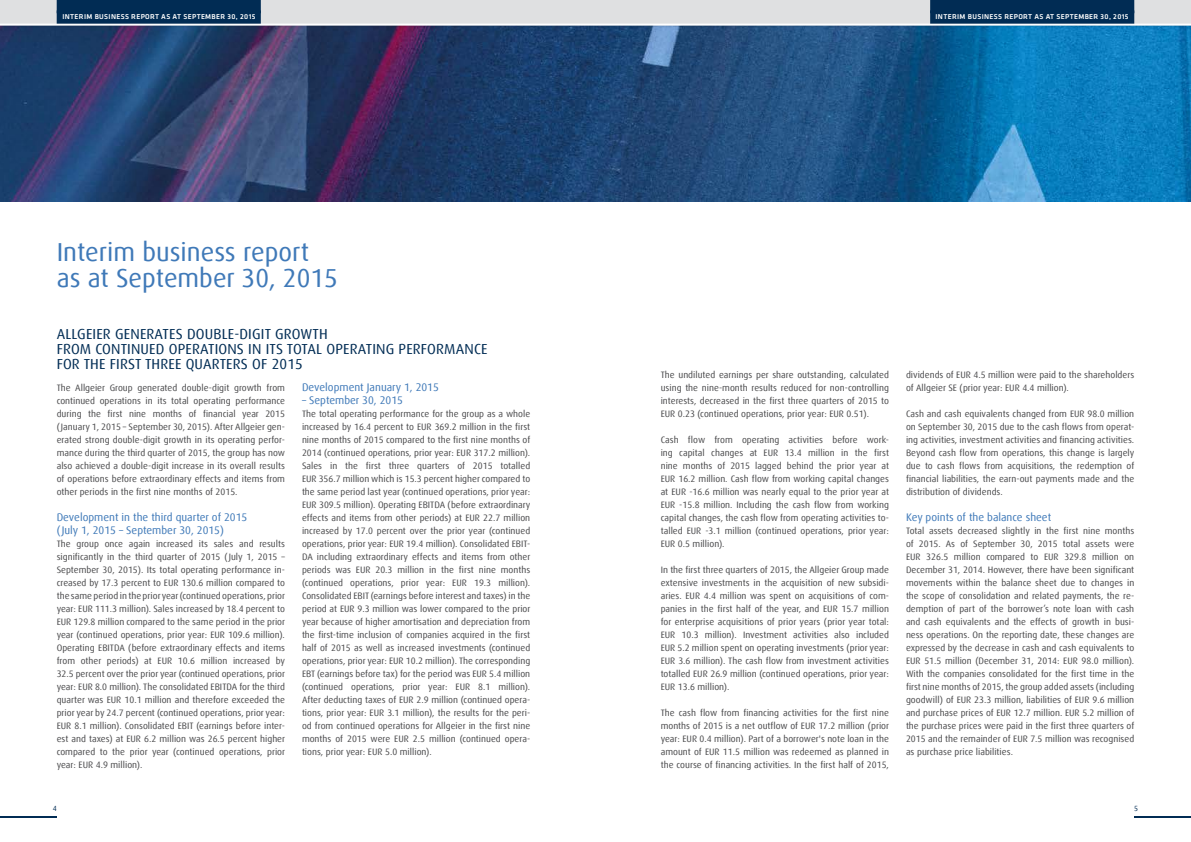
<style>
.page{position:relative;width:1191px;height:842px;background:#fff}
.page>*{position:absolute;margin:0;border:0;box-sizing:border-box;transform-origin:0 0}
.t1{font:26px/26px "Dax Offc";color:#3f79b8}
.t2{font:14.5px/15px "Dax Offc";letter-spacing:.01em;color:#012c54}
.t3{font:11px/13px "Dax Offc";color:#3f79b8}
.t4{font:9.3px/13px "Dax Offc";color:#4b4b4d;text-align:justify}
.t5{font:7.5px "Dax Offc";color:#012c54}
.t6{font:500 7.3px "Klavika";letter-spacing:.05em;color:#fff}
</style>
<div class="page">
<img style="left:0;top:29px;width:1191px;height:172px">
<div style="left:0;top:0;width:1191px;height:29px;background:#000;opacity:.25"></div>
<div style="left:0;top:0;width:1191px;height:25px;background:#dfe0e1"></div>
<hr style="left:0;top:24px;width:1191px;height:2px;background:#fff">
<div style="left:930px;top:0;width:204px;height:13px;background:#012c54"></div>
<div style="left:930px;top:10px;width:204px;height:14px;background:#012c54"></div>
<div style="left:57px;top:0;width:204px;height:13px;background:#012c54"></div>
<div style="left:57px;top:10px;width:204px;height:14px;background:#012c54"></div>
<hr style="left:0;top:816px;width:57px;height:1px;background:#012c54">
<hr style="left:1134px;top:816px;width:57px;height:1px;background:#012c54">
<p class="t6" style="left:62px;top:12px;width:155px">INTERIM BUSI NESS REPORT AS AT SEPTEMBER</p>
<p class="t6" style="left:227px;top:12px;width:29px">30, 2015</p>
<p class="t6" style="left:935px;top:12px;width:155px">INTERIM BUSI NESS REPORT AS AT SEPTEMBER</p>
<p class="t6" style="left:1100px;top:12px;width:29px">30, 2015</p>
<h1 class="t1" style="left:57px;top:239px;width:283px">Interim business report as at September 30, 2015</h1>
<h2 class="t2" style="left:57px;top:326px;width:432px">ALLGEIER GENERATES DOUBLE-DIGIT GROWTH<br>FROM CONTINUED OPERATIONS IN ITS TOTAL OPERATING PERFORMANCE<br>FOR THE FIRST THREE QUARTERS OF 2015</h2>
<p class="t4" style="left:57px;top:381px;width:230px">The Allgeier Group generated double-digit growth from continued operations in its total operating performance during the first nine months of financial year 2015 (January 1, 2015 – September 30, 2015). After Allgeier gen&shy;erated strong double-digit growth in its operating perfor&shy;mance during the third quarter of 2015, the group has now also achieved a double-digit increase in its overall results of operations before extraordinary effects and items from other periods in the first nine months of 2015.</p>
<p class="t3" style="left:57px;top:511px;width:192px">Development in the third quarter of 2015 (July 1, 2015 – September 30, 2015)</p>
<p class="t4" style="left:57px;top:537px;width:230px">The group once again increased its sales and results significantly in the third quarter of 2015 (July 1, 2015 – September 30, 2015). Its total operating performance in&shy;creased by 17.3 percent to EUR 130.6 million compared to the same period in the prior year (continued operations, prior year: EUR 111.3 million). Sales increased by 18.4 percent to EUR 129.8 million compared to the same period in the prior year (continued operations, prior year: EUR 109.6 million).<br>Operating EBITDA (before extraordinary effects and items from other periods) at EUR 10.6 million increased by 32.5 percent over the prior year (continued operations, prior year: EUR 8.0 million). The consolidated EBITDA for the third quarter was EUR 10.1 million and therefore exceeded the prior year by 24.7 percent (continued operations, prior year:<br>EUR 8.1 million). Consolidated EBIT (earnings before inter&shy;est and taxes) at EUR 6.2 million was 26.5 percent higher compared to the prior year (continued operations, prior year: EUR 4.9 million).</p>
<p class="t3" style="left:302px;top:381px;width:138px">Development January 1, 2015</p>
<p class="t3" style="left:302px;top:394px;width:102px">– September 30, 2015</p>
<p class="t4" style="left:302px;top:407px;width:230px">The total operating performance for the group as a whole increased by 16.4 percent to EUR 369.2 million in the first nine months of 2015 compared to the first nine months of 2014 (continued operations, prior year: EUR 317.2 million).<br>Sales in the first three quarters of 2015 totalled EUR 356.7 million which is 15.3 percent higher compared to the same period last year (continued operations, prior year:<br>EUR 309.5 million). Operating EBITDA (before extraordinary effects and items from other periods) at EUR 22.7 million increased by 17.0 percent over the prior year (continued operations, prior year: EUR 19.4 million). Consolidated EBIT-DA including extraordinary effects and items from other periods was EUR 20.3 million in the first nine months (continued operations, prior year: EUR 19.3 million).<br>Consolidated EBIT (earnings before interest and taxes) in the period at EUR 9.3 million was lower compared to the prior year because of higher amortisation and depreciation from the first-time inclusion of companies acquired in the first half of 2015 as well as increased investments (continued operations, prior year: EUR 10.2 million). The corresponding EBT (earnings before tax) for the period was EUR 5.4 million (continued operations, prior year: EUR 8.1 million).<br>After deducting taxes of EUR 2.9 million (continued opera&shy;tions, prior year: EUR 3.1 million), the results for the peri&shy;od from continued operations for Allgeier in the first nine months of 2015 were EUR 2.5 million (continued opera&shy;tions, prior year: EUR 5.0 million).</p>
<p class="t4" style="left:660px;top:368px;width:230px">The undiluted earnings per share outstanding, calculated using the nine-month results reduced for non-controlling interests, decreased in the first three quarters of 2015 to EUR 0.23 (continued operations, prior year: EUR 0.51).</p>
<p class="t4" style="left:660px;top:433px;width:230px">Cash flow from operating activities before work&shy;ing capital changes at EUR 13.4 million in the first nine months of 2015 lagged behind the prior year at EUR 16.2 million. Cash flow from working capital changes at EUR -16.6 million was nearly equal to the prior year at EUR -15.8 million. Including the cash flow from working capital changes, the cash flow from operating activities to&shy;talled EUR -3.1 million (continued operations, prior year:<br>EUR 0.5 million).</p>
<p class="t4" style="left:660px;top:563px;width:230px">In the first three quarters of 2015, the Allgeier Group made extensive investments in the acquisition of new subsidi&shy;aries. EUR 4.4 million was spent on acquisitions of com&shy;panies in the first half of the year, and EUR 15.7 million for enterprise acquisitions of prior years (prior year total:<br>EUR 10.3 million). Investment activities also included EUR 5.2 million spent on operating investments (prior year:<br>EUR 3.6 million). The cash flow from investment activities totalled EUR 26.9 million (continued operations, prior year:<br>EUR 13.6 million).</p>
<p class="t4" style="left:660px;top:706px;width:230px">The cash flow from financing activities for the first nine months of 2015 is a net outflow of EUR 17.2 million (prior year: EUR 0.4 million). Part of a borrower's note loan in the amount of EUR 11.5 million was redeemed as planned in the course of financing activities. In the first half of 2015,</p>
<p class="t4" style="left:906px;top:368px;width:230px">dividends of EUR 4.5 million were paid to the shareholders of Allgeier SE (prior year: EUR 4.4 million).</p>
<p class="t4" style="left:906px;top:407px;width:230px">Cash and cash equivalents changed from EUR 98.0 million on September 30, 2015 due to the cash flows from operat&shy;ing activities, investment activities and financing activities.<br>Beyond cash flow from operations, this change is largely due to cash flows from acquisitions, the redemption of financial liabilities, the earn-out payments made and the distribution of dividends.</p>
<p class="t3" style="left:906px;top:511px;width:147px">Key points of the balance sheet</p>
<p class="t4" style="left:906px;top:524px;width:230px">Total assets decreased slightly in the first nine months of 2015. As of September 30, 2015 total assets were EUR 326.5 million compared to EUR 329.8 million on December 31, 2014. However, there have been significant movements within the balance sheet due to changes in the scope of consolidation and related payments, the re&shy;demption of part of the borrower’s note loan with cash and cash equivalents and the effects of growth in busi&shy;ness operations. On the reporting date, these changes are expressed by the decrease in cash and cash equivalents to EUR 51.5 million (December 31, 2014: EUR 98.0 million).<br>With the companies consolidated for the first time in the first nine months of 2015, the group added assets (including goodwill) of EUR 23.3 million, liabilities of EUR 9.6 million and purchase prices of EUR 12.7 million. EUR 5.2 million of the purchase prices were paid in the first three quarters of 2015 and the remainder of EUR 7.5 million was recognised as purchase price liabilities.</p>
<p class="t5" style="left:53px;top:804px;width:5px">4</p>
<p class="t5" style="left:1134px;top:804px;width:5px">5</p>
</div>
